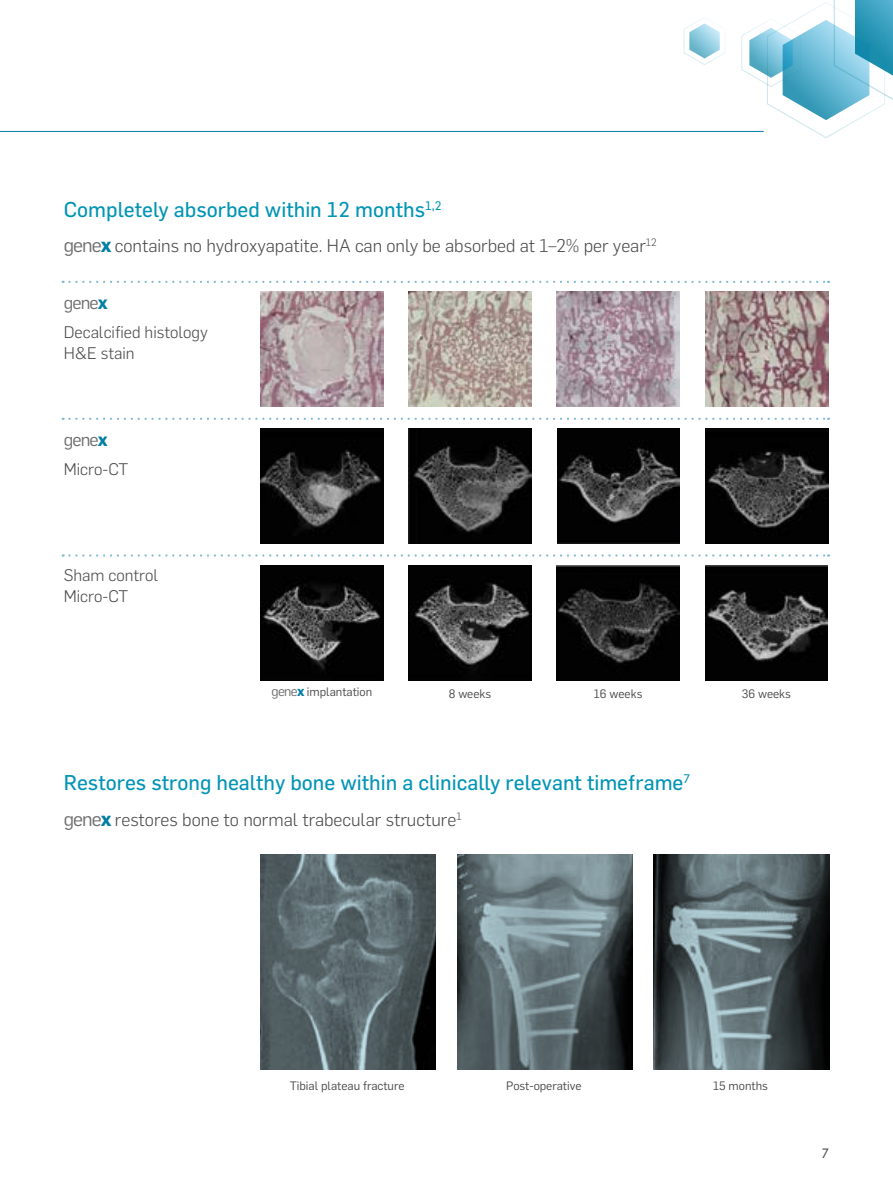
<style>
.page{position:relative;width:893px;height:1188px;background:#fff}
.page>*{position:absolute;margin:0;border:0;box-sizing:border-box;transform-origin:0 0}
.t1{font:21px "Flama";color:#0094b5}
.t2{font:300 18px "Flama";color:#4a4a49}
.t3{font:18px "Flama";letter-spacing:-.05em;color:#706f6f}
.t4{font:300 16.5px/21px "Flama";color:#4a4a49}
.t5{font:300 13.5px "Ministry";color:#4a4a49}
.t6{font:12px "Flama";color:#4a4a49}
.s1{font-weight:400;font-size:19.5px;color:#706f6f}
.s2{font-weight:700;font-size:19.5px;color:#007fa3}
.s3{font-weight:700;color:#007fa3}
.s4{font-size:13.5px;color:#706f6f}
.s5{font-weight:700;font-size:13.5px;color:#007fa3}
</style>
<div class="page">
<img style="left:260px;top:292px;width:123px;height:115px">
<img style="left:409px;top:292px;width:123px;height:115px">
<img style="left:557px;top:292px;width:123px;height:115px">
<img style="left:705px;top:292px;width:123px;height:115px">
<img style="left:260px;top:429px;width:123px;height:115px">
<img style="left:409px;top:429px;width:122px;height:115px">
<img style="left:557px;top:429px;width:123px;height:115px">
<img style="left:705px;top:429px;width:123px;height:115px">
<img style="left:260px;top:565px;width:123px;height:115px">
<img style="left:409px;top:565px;width:122px;height:115px">
<img style="left:557px;top:565px;width:123px;height:115px">
<img style="left:705px;top:565px;width:123px;height:115px">
<svg style="left:63px;top:418px;width:766px;height:2px"></svg>
<svg style="left:63px;top:281px;width:766px;height:2px"></svg>
<svg style="left:63px;top:554px;width:766px;height:3px"></svg>
<svg style="left:260px;top:855px;width:176px;height:215px;background:#536165"></svg>
<svg style="left:457px;top:855px;width:175px;height:215px;background:#5e6d71"></svg>
<svg style="left:654px;top:855px;width:175px;height:215px;background:#515e62"></svg>
<svg style="left:741px;top:0;width:152px;height:138px"></svg>
<svg style="left:684px;top:17px;width:41px;height:48px"></svg>
<hr style="left:0;top:131px;width:764px;height:1px;background:#007fa3">
<p class="t1" style="left:64px;top:197px;width:379px">Completely absorbed within 12 months<sup>1,2</sup></p>
<p class="t2" style="left:64px;top:234px;width:594px"><span class="s1">gene</span><span class="s2">x</span> contains no hydroxyapatite. HA can only be absorbed at 1–2% per year<sup>12</sup></p>
<p class="t3" style="left:64px;top:290px;width:46px">gene<span class="s3">x</span></p>
<p class="t4" style="left:64px;top:321px;width:146px">Decalcified histology<br>H&amp;E stain</p>
<p class="t3" style="left:64px;top:427px;width:46px">gene<span class="s3">x</span></p>
<p class="t4" style="left:64px;top:458px;width:66px">Micro-CT</p>
<p class="t4" style="left:64px;top:564px;width:96px">Sham control<br>Micro-CT</p>
<p class="t6" style="left:272px;top:683px;width:102px"><span class="s4">gene</span><span class="s5">x</span> implantation</p>
<p class="t6" style="left:449px;top:686px;width:44px">8 weeks</p>
<p class="t6" style="left:594px;top:686px;width:50px">16 weeks</p>
<p class="t6" style="left:742px;top:686px;width:51px">36 weeks</p>
<p class="t1" style="left:64px;top:770px;width:628px">Restores strong healthy bone within a clinically relevant timeframe<sup>7</sup></p>
<p class="t2" style="left:64px;top:808px;width:399px"><span class="s1">gene</span><span class="s2">x</span> restores bone to normal trabecular structure<sup>1</sup></p>
<p class="t6" style="left:290px;top:1077px;width:116px">Tibial plateau fracture</p>
<p class="t6" style="left:506px;top:1077px;width:77px">Post-operative</p>
<p class="t6" style="left:713px;top:1077px;width:56px">15 months</p>
<p class="t5" style="left:822px;top:1145px;width:9px">7</p>
</div>
